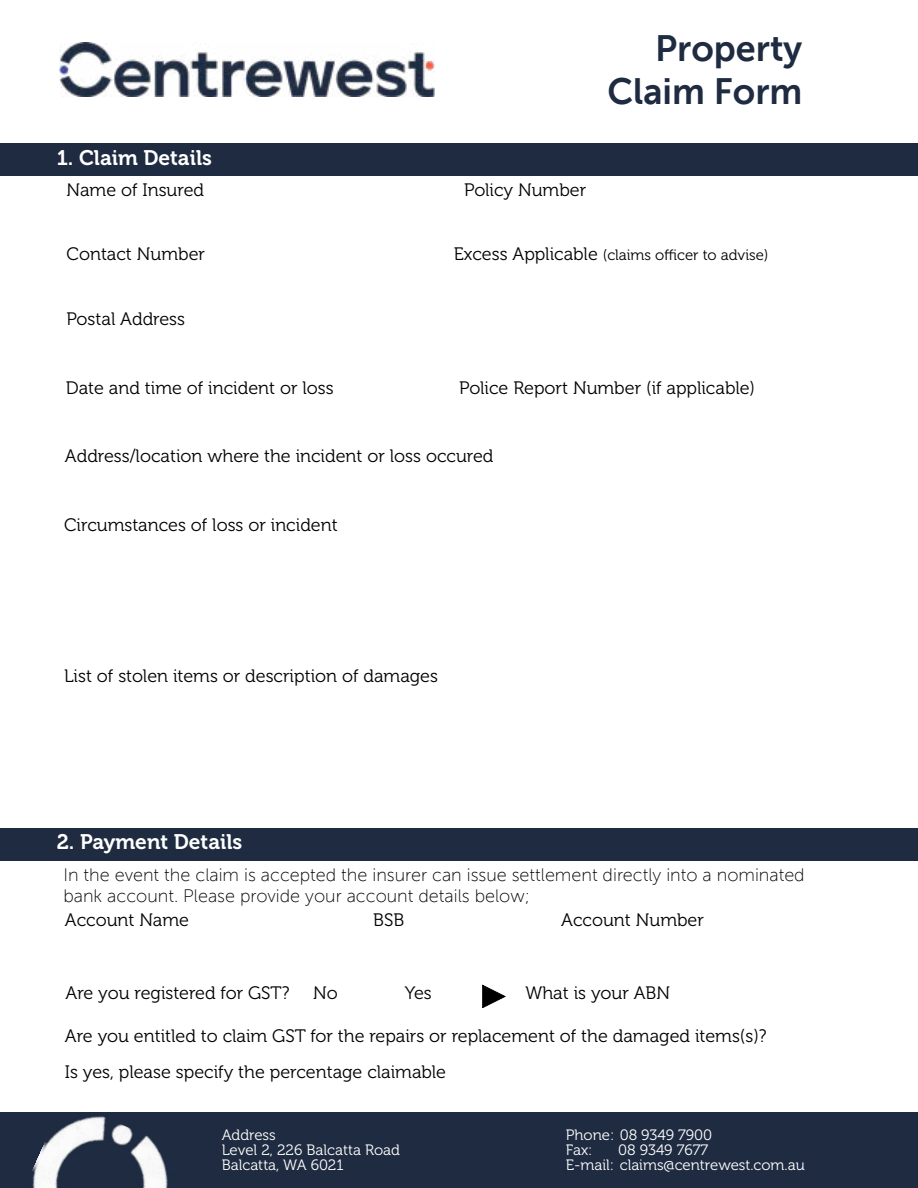
<style>
.page{position:relative;width:918px;height:1188px;background:#fff}
.page>*{position:absolute;margin:0;border:0;box-sizing:border-box;transform-origin:0 0}
.t1{font:36px/43.2px "Museo Sans 700";color:#1e2b41;text-align:right}
.t2{font:21px "Museo 700";color:#fff}
.t3{font:18px "Museo 300";color:#000}
.t4{font:18px/21.6px "Museo Sans 100";color:#000}
.t5{font:15px/15px "Museo 300";color:#fff}
.t6{font:15px "Museo 300";color:#000}
.s1{font-size:18px}
</style>
<div class="page">
<div style="left:0;top:143px;width:917px;height:32px;background:#1e2b41"></div>
<div style="left:0;top:828px;width:918px;height:33px;background:#1e2b41"></div>
<div style="left:0;top:1112px;width:918px;height:76px;background:#1e2b41"></div>
<svg style="left:482px;top:985px;width:24px;height:23px"></svg>
<img style="left:59px;top:43px;width:376px;height:54px">
<img style="left:32px;top:1116px;width:136px;height:72px">
<p class="t2" style="left:57px;top:146px;width:157px">1. Claim Details</p>
<p class="t3" style="left:67px;top:180px;width:139px">Name of Insured</p>
<p class="t3" style="left:464px;top:180px;width:124px">Policy Number</p>
<h1 class="t1" style="left:607px;top:27px;width:197px">Property<br>Claim Form</h1>
<p class="t3" style="left:67px;top:245px;width:140px">Contact Number</p>
<p class="t6" style="left:454px;top:247px;width:316px"><span class="s1">Excess Applicable</span> (claims officer to advise)</p>
<p class="t3" style="left:67px;top:309px;width:120px">Postal Address</p>
<p class="t3" style="left:66px;top:378px;width:269px">Date and time of incident or loss</p>
<p class="t3" style="left:459px;top:378px;width:297px">Police Report Number (if applicable)</p>
<p class="t3" style="left:65px;top:446px;width:430px">Address/location where the incident or loss occured</p>
<p class="t3" style="left:64px;top:515px;width:275px">Circumstances of loss or incident</p>
<p class="t3" style="left:64px;top:667px;width:376px">List of stolen items or description of damages</p>
<p class="t2" style="left:57px;top:830px;width:187px">2. Payment Details</p>
<p class="t4" style="left:63px;top:864px;width:743px">In the event the claim is accepted the insurer can issue settlement directly into a nominated bank account. Please provide your account details below;</p>
<p class="t3" style="left:65px;top:910px;width:126px">Account Name</p>
<p class="t3" style="left:373px;top:910px;width:33px">BSB</p>
<p class="t3" style="left:561px;top:910px;width:144px">Account Number</p>
<p class="t3" style="left:66px;top:984px;width:225px">Are you registered for GST?</p>
<p class="t3" style="left:313px;top:984px;width:26px">No</p>
<p class="t3" style="left:405px;top:984px;width:29px">Yes</p>
<p class="t3" style="left:525px;top:984px;width:146px">What is your ABN</p>
<p class="t3" style="left:65px;top:1026px;width:703px">Are you entitled to claim GST for the repairs or replacement of the damaged items(s)?</p>
<p class="t3" style="left:65px;top:1062px;width:383px">Is yes, please specify the percentage claimable</p>
<p class="t5" style="left:222px;top:1127px;width:180px">Address<br>Level 2, 226 Balcatta Road<br>Balcatta, WA 6021</p>
<p class="t5" style="left:566px;top:1127px;width:148px">Phone: 08 9349 7900<br>Fax:</p>
<p class="t5" style="left:566px;top:1142px;width:241px;text-indent:52px">08 9349 7677<br>E-mail: claims@centrewest.com.au</p>
</div>
